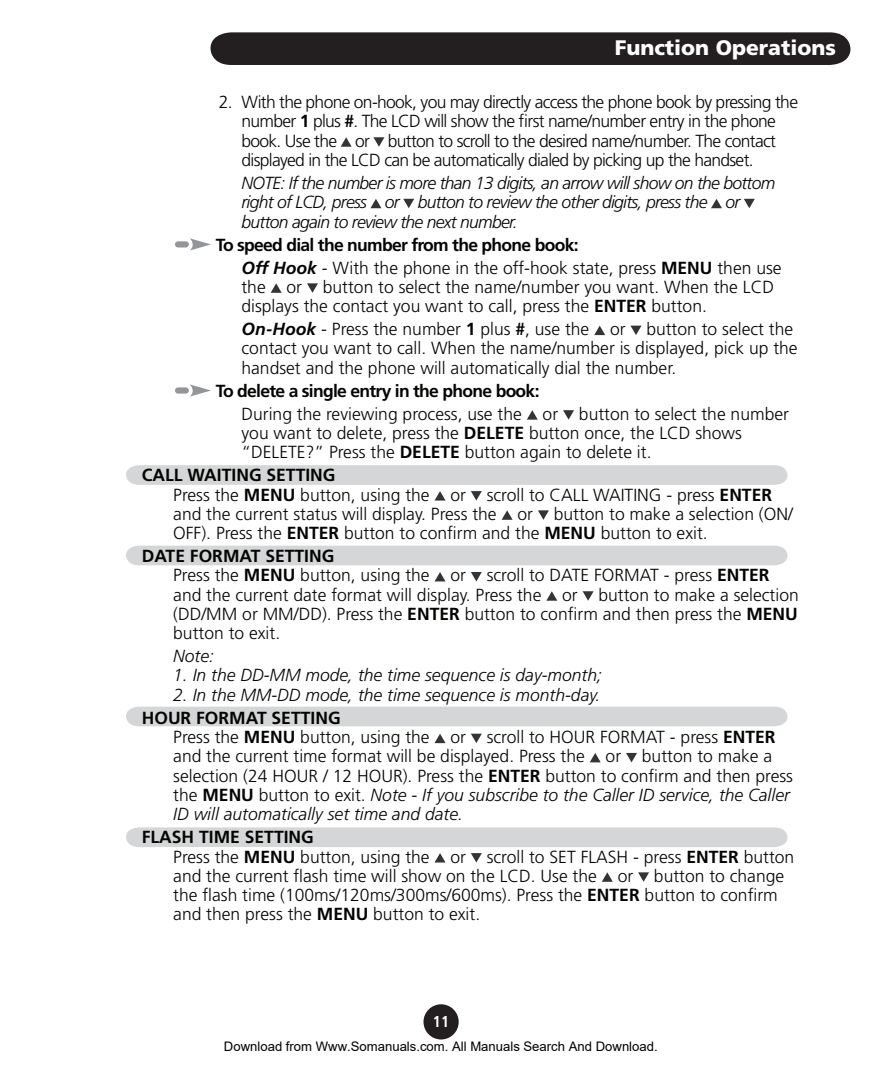
<style>
.page{position:relative;width:882px;height:1071px;background:#fff}
.page>*{position:absolute;margin:0;border:0;box-sizing:border-box;transform-origin:0 0}
.t1{font:900 21px "Frutiger";color:#fff}
.t2{font:300 17.5px/19.2px "Frutiger";color:#040503}
.t3{font:300 17.5px/19.2px "Frutiger";letter-spacing:-.04em;color:#040503}
.t4{font:italic 300 17.5px/19.2px "Frutiger";letter-spacing:-.04em;color:#040503}
.t5{font:italic 300 17.5px "Frutiger";color:#040503}
.t6{font:700 17.5px "Frutiger";letter-spacing:-.04em;color:#040503}
.t7{font:700 condensed 15.75px "Frutiger";color:#fff}
.t8{font:13.12px "Arial";color:#000}
.s1{font-weight:700}
.s2{font-weight:700;font-style:italic}
.s3{font-style:italic}
</style>
<div class="page">
<div style="left:424px;top:1004px;width:35px;height:36px;background:#231f20;border-radius:50%"></div>
<div style="left:210px;top:32px;width:640px;height:33px;background:#231f20"></div>
<div style="left:126px;top:546px;width:662px;height:19px;background:#d5d6d8"></div>
<div style="left:126px;top:707px;width:662px;height:19px;background:#d5d6d8"></div>
<div style="left:126px;top:827px;width:662px;height:20px;background:#d5d6d8"></div>
<div style="left:126px;top:465px;width:662px;height:20px;background:#d5d6d8"></div>
<svg style="left:341px;top:137px;width:11px;height:10px"></svg>
<svg style="left:373px;top:137px;width:11px;height:10px"></svg>
<svg style="left:370px;top:199px;width:11px;height:9px"></svg>
<svg style="left:403px;top:199px;width:11px;height:9px"></svg>
<svg style="left:711px;top:199px;width:11px;height:9px"></svg>
<svg style="left:744px;top:199px;width:11px;height:9px"></svg>
<svg style="left:190px;top:238px;width:21px;height:13px"></svg>
<div style="left:175px;top:241px;width:14px;height:7px;background:#939598;border-radius:3px"></div>
<svg style="left:271px;top:283px;width:11px;height:10px"></svg>
<svg style="left:307px;top:283px;width:11px;height:10px"></svg>
<svg style="left:594px;top:326px;width:11px;height:9px"></svg>
<svg style="left:630px;top:326px;width:12px;height:9px"></svg>
<svg style="left:190px;top:384px;width:21px;height:13px"></svg>
<div style="left:175px;top:387px;width:14px;height:7px;background:#939598;border-radius:3px"></div>
<svg style="left:527px;top:410px;width:11px;height:10px"></svg>
<svg style="left:563px;top:410px;width:11px;height:10px"></svg>
<svg style="left:435px;top:491px;width:11px;height:10px"></svg>
<svg style="left:471px;top:491px;width:11px;height:10px"></svg>
<svg style="left:502px;top:510px;width:11px;height:10px"></svg>
<svg style="left:538px;top:510px;width:11px;height:10px"></svg>
<svg style="left:435px;top:572px;width:11px;height:9px"></svg>
<svg style="left:471px;top:572px;width:11px;height:9px"></svg>
<svg style="left:546px;top:591px;width:11px;height:10px"></svg>
<svg style="left:583px;top:591px;width:11px;height:10px"></svg>
<svg style="left:435px;top:734px;width:11px;height:9px"></svg>
<svg style="left:471px;top:734px;width:11px;height:9px"></svg>
<svg style="left:590px;top:753px;width:11px;height:9px"></svg>
<svg style="left:626px;top:753px;width:11px;height:9px"></svg>
<svg style="left:435px;top:853px;width:11px;height:10px"></svg>
<svg style="left:471px;top:853px;width:11px;height:10px"></svg>
<svg style="left:602px;top:872px;width:11px;height:10px"></svg>
<svg style="left:638px;top:872px;width:11px;height:10px"></svg>
<p class="t1" style="left:615px;top:35px;width:223px">Function Operations</p>
<p class="t3" style="left:242px;top:93px;width:558px;text-indent:-23px">2. With the phone on-hook, you may directly access the phone book by pressing the number <span class="s1">1</span> plus <span class="s1">#</span>. The LCD will show the first name/number entry in the phone book. Use the or button to scroll to the desired name/number. The contact displayed in the LCD can be automatically dialed by picking up the handset.</p>
<p class="t4" style="left:242px;top:173px;width:535px">NOTE: If the number is more than 13 digits, an arrow will show on the bottom right of LCD, press or button to review the other digits, press the or button again to review the next number.</p>
<p class="t2" style="left:242px;top:233px;width:542px;line-height:23.1px;text-indent:-26px"><span class="s1">To speed dial the number from the phone book:<br></span><span class="s2">Off Hook</span> - With the phone in the off-hook state, press <span class="s1">MENU</span> then use</p>
<p class="t2" style="left:242px;top:277px;width:534px">the or button to select the name/number you want. When the LCD displays the contact you want to call, press the <span class="s1">ENTER</span> button.</p>
<p class="t2" style="left:242px;top:319px;width:558px"><span class="s2">On-Hook</span> - Press the number <span class="s1">1</span> plus <span class="s1">#</span>, use the or button to select the contact you want to call. When the name/number is displayed, pick up the handset and the phone will automatically dial the number.</p>
<p class="t6" style="left:216px;top:380px;width:325px">To delete a single entry in the phone book:</p>
<p class="t2" style="left:242px;top:404px;width:549px">During the reviewing process, use the or button to select the number you want to delete, press the <span class="s1">DELETE</span> button once, the LCD shows “DELETE?” Press the <span class="s1">DELETE</span> button again to delete it.</p>
<p class="t2" style="left:173px;top:465px;width:621px;text-indent:-31px"><span class="s1">CALL WAITING SETTING<br></span>Press the <span class="s1">MENU</span> button, using the or scroll to CALL WAITING - press <span class="s1">ENTER </span>and the current status will display. Press the or button to make a selection (ON/ OFF). Press the <span class="s1">ENTER</span> button to confirm and the <span class="s1">MENU</span> button to exit.</p>
<p class="t2" style="left:173px;top:546px;width:627px;text-indent:-32px"><span class="s1">DATE FORMAT SETTING<br></span>Press the <span class="s1">MENU</span> button, using the or scroll to DATE FORMAT - press <span class="s1">ENTER </span>and the current date format will display. Press the or button to make a selection (DD/MM or MM/DD). Press the <span class="s1">ENTER</span> button to confirm and then press the <span class="s1">MENU </span>button to exit.</p>
<p class="t4" style="left:173px;top:646px;width:42px">Note:</p>
<p class="t5" style="left:173px;top:665px;width:430px">1. In the DD-MM mode, the time sequence is day-month;</p>
<p class="t5" style="left:173px;top:685px;width:429px">2. In the MM-DD mode, the time sequence is month-day.</p>
<p class="t2" style="left:173px;top:708px;width:621px;text-indent:-32px"><span class="s1">HOUR FORMAT SETTING<br></span>Press the <span class="s1">MENU</span> button, using the or scroll to HOUR FORMAT - press <span class="s1">ENTER </span>and the current time format will be displayed. Press the or button to make a selection (24 HOUR / 12 HOUR). Press the <span class="s1">ENTER</span> button to confirm and then press the <span class="s1">MENU</span> button to exit. <span class="s3">Note - If you subscribe to the Caller ID service, the Caller ID will automatically set time and date.</span></p>
<p class="t2" style="left:173px;top:827px;width:623px;text-indent:-32px"><span class="s1">FLASH TIME SETTING<br></span>Press the <span class="s1">MENU</span> button, using the or scroll to SET FLASH - press <span class="s1">ENTER</span> button and the current flash time will show on the LCD. Use the or button to change the flash time (100ms/120ms/300ms/600ms). Press the <span class="s1">ENTER</span> button to confirm and then press the <span class="s1">MENU</span> button to exit.</p>
<p class="t7" style="left:433px;top:1012px;width:8px">11</p>
<p class="t8" style="left:224px;top:1039px;width:435px">Download from Www.Somanuals.com. All Manuals Search And Download.</p>
</div>
